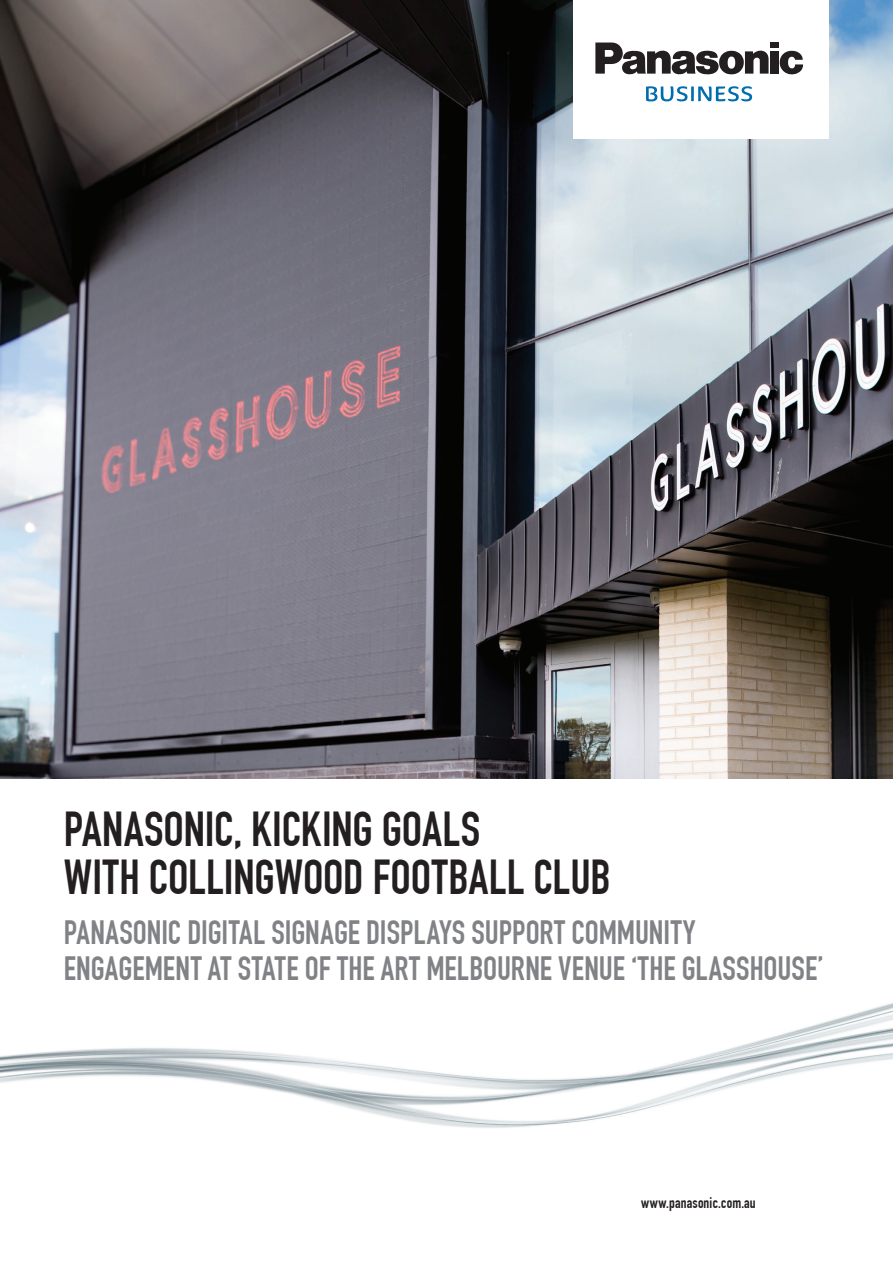
<style>
.page{position:relative;width:893px;height:1263px;background:#fff}
.page>*{position:absolute;margin:0;border:0;box-sizing:border-box;transform-origin:0 0}
.t1{font:700 48px/48px "DIN Condensed";color:#231f20}
.t2{font:700 33px/36px "DIN Condensed";color:#808285}
.t3{font:700 15px "DIN Condensed";letter-spacing:.01em;color:#231f20}
</style>
<div class="page">
<img style="left:0;top:0;width:893px;height:778px">
<img style="left:0;top:1003px;width:893px;height:125px">
<div style="left:574px;top:0;width:255px;height:138px;background:#fff"></div>
<svg style="left:779px;top:51px;width:24px;height:23px"></svg>
<div style="left:770px;top:43px;width:8px;height:5px;background:#231f20"></div>
<div style="left:770px;top:51px;width:8px;height:23px;background:#231f20"></div>
<svg style="left:595px;top:43px;width:174px;height:32px"></svg>
<svg style="left:646px;top:86px;width:106px;height:15px"></svg>
<h1 class="t1" style="left:64px;top:806px;width:549px">PANASONIC, KICKING GOALS<br>WITH COLLINGWOOD FOOTBALL CLUB</h1>
<p class="t2" style="left:64px;top:914px;width:761px">PANASONIC DIGITAL SIGNAGE DISPLAYS SUPPORT COMMUNITY<br>ENGAGEMENT AT STATE OF THE ART MELBOURNE VENUE ‘THE GLASSHOUSE’</p>
<p class="t3" style="left:641px;top:1194px;width:116px">www.panasonic.com.au</p>
</div>
